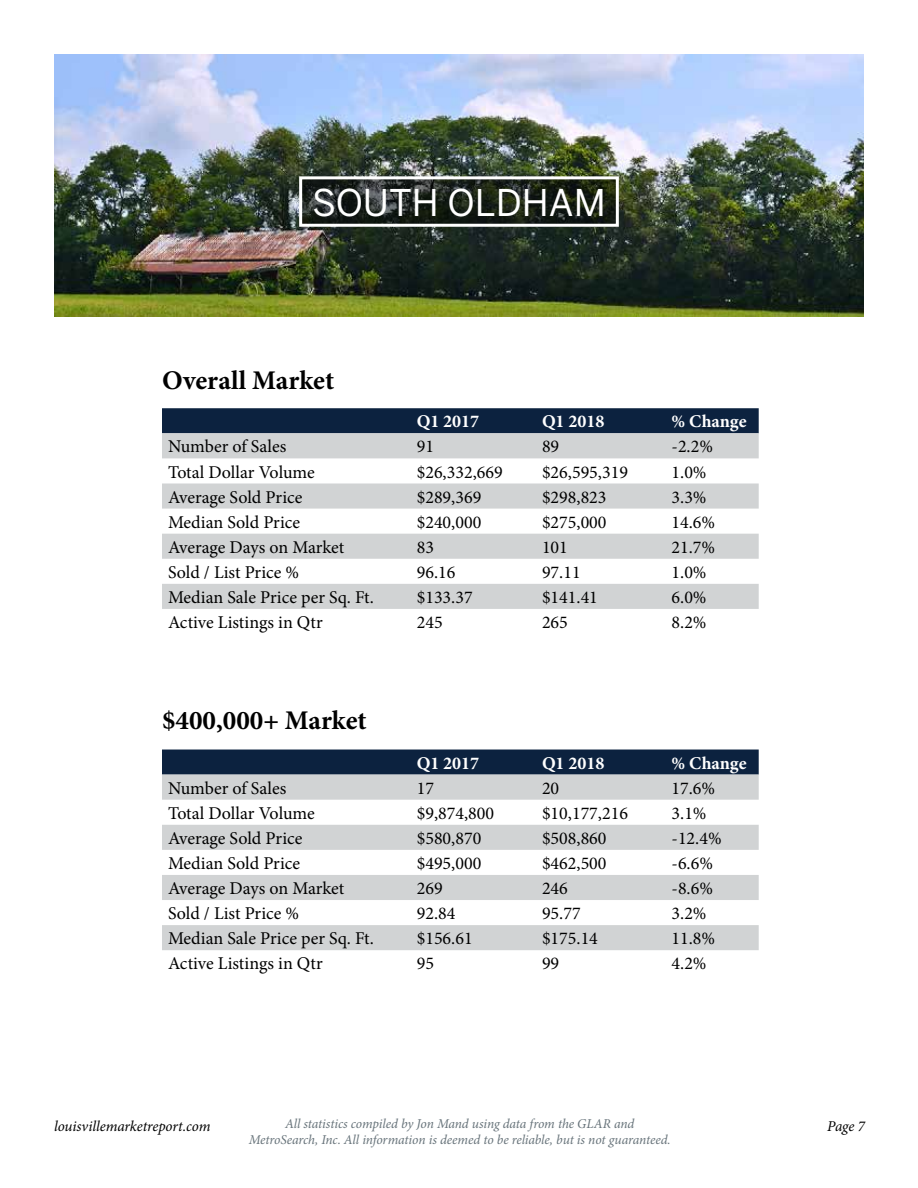
<style>
.page{position:relative;width:918px;height:1188px;background:#fff}
.page>*{position:absolute;margin:0;border:0;box-sizing:border-box;transform-origin:0 0}
.t1{font:36.6px "Benton Sans";color:#fff}
.t2{font:700 27px "Minion Pro";color:#000}
.t3{font:18px "Minion Pro";color:#000}
.t4{font:700 18px "Minion Pro";color:#fff}
.t5{font:italic 15px "Minion Pro";letter-spacing:-.005em;color:#000}
.t6{font:italic 13.5px "Minion Pro";letter-spacing:-.01em;color:#67737a}
</style>
<div class="page">
<img style="left:54px;top:54px;width:810px;height:262px">
<svg style="left:303px;top:180px;width:312px;height:43px;background:#1e241d"></svg>
<div style="left:299px;top:176px;width:320px;height:51px;border:3px solid #fff"></div>
<div style="left:162px;top:408px;width:597px;height:25px;background:#0c223f"></div>
<svg style="left:162px;top:433px;width:597px;height:176px;fill:#d1d3d4"></svg>
<div style="left:162px;top:750px;width:597px;height:25px;background:#0c223f"></div>
<svg style="left:162px;top:775px;width:597px;height:175px;fill:#d1d3d4"></svg>
<h1 class="t1" style="left:312px;top:181px;width:295px">SOUTH OLDHAM</h1>
<h2 class="t2" style="left:162px;top:362px;width:174px">Overall Market</h2>
<p class="t4" style="left:417px;top:409px;width:64px">Q1 2017</p>
<p class="t4" style="left:542px;top:409px;width:64px">Q1 2018</p>
<p class="t4" style="left:672px;top:409px;width:77px">% Change</p>
<p class="t3" style="left:168px;top:435px;width:120px">Number of Sales</p>
<p class="t3" style="left:417px;top:435px;width:19px">91</p>
<p class="t3" style="left:542px;top:435px;width:19px">89</p>
<p class="t3" style="left:672px;top:435px;width:43px">-2.2%</p>
<p class="t3" style="left:168px;top:460px;width:148px">Total Dollar Volume</p>
<p class="t3" style="left:417px;top:460px;width:87px">$26,332,669</p>
<p class="t3" style="left:542px;top:460px;width:87px">$26,595,319</p>
<p class="t3" style="left:672px;top:460px;width:36px">1.0%</p>
<p class="t3" style="left:168px;top:485px;width:136px">Average Sold Price</p>
<p class="t3" style="left:417px;top:485px;width:66px">$289,369</p>
<p class="t3" style="left:542px;top:485px;width:66px">$298,823</p>
<p class="t3" style="left:672px;top:485px;width:36px">3.3%</p>
<p class="t3" style="left:168px;top:510px;width:134px">Median Sold Price</p>
<p class="t3" style="left:417px;top:510px;width:66px">$240,000</p>
<p class="t3" style="left:542px;top:510px;width:66px">$275,000</p>
<p class="t3" style="left:672px;top:510px;width:45px">14.6%</p>
<p class="t3" style="left:168px;top:535px;width:178px">Average Days on Market</p>
<p class="t3" style="left:417px;top:535px;width:19px">83</p>
<p class="t3" style="left:542px;top:535px;width:27px">101</p>
<p class="t3" style="left:672px;top:535px;width:45px">21.7%</p>
<p class="t3" style="left:168px;top:560px;width:133px">Sold / List Price %</p>
<p class="t3" style="left:417px;top:560px;width:40px">96.16</p>
<p class="t3" style="left:542px;top:560px;width:40px">97.11</p>
<p class="t3" style="left:672px;top:560px;width:36px">1.0%</p>
<p class="t3" style="left:168px;top:585px;width:207px">Median Sale Price per Sq. Ft.</p>
<p class="t3" style="left:417px;top:585px;width:57px">$133.37</p>
<p class="t3" style="left:542px;top:585px;width:57px">$141.41</p>
<p class="t3" style="left:672px;top:585px;width:36px">6.0%</p>
<p class="t3" style="left:168px;top:610px;width:156px">Active Listings in Qtr</p>
<p class="t3" style="left:417px;top:610px;width:27px">245</p>
<p class="t3" style="left:542px;top:610px;width:27px">265</p>
<p class="t3" style="left:672px;top:610px;width:36px">8.2%</p>
<h2 class="t2" style="left:162px;top:701px;width:206px">$400,000+ Market</h2>
<p class="t4" style="left:417px;top:750px;width:64px">Q1 2017</p>
<p class="t4" style="left:542px;top:750px;width:64px">Q1 2018</p>
<p class="t4" style="left:672px;top:750px;width:77px">% Change</p>
<p class="t3" style="left:168px;top:776px;width:120px">Number of Sales</p>
<p class="t3" style="left:417px;top:776px;width:19px">17</p>
<p class="t3" style="left:542px;top:776px;width:19px">20</p>
<p class="t3" style="left:672px;top:776px;width:45px">17.6%</p>
<p class="t3" style="left:168px;top:801px;width:148px">Total Dollar Volume</p>
<p class="t3" style="left:417px;top:801px;width:79px">$9,874,800</p>
<p class="t3" style="left:542px;top:801px;width:87px">$10,177,216</p>
<p class="t3" style="left:672px;top:801px;width:36px">3.1%</p>
<p class="t3" style="left:168px;top:826px;width:136px">Average Sold Price</p>
<p class="t3" style="left:417px;top:826px;width:66px">$580,870</p>
<p class="t3" style="left:542px;top:826px;width:66px">$508,860</p>
<p class="t3" style="left:672px;top:826px;width:52px">-12.4%</p>
<p class="t3" style="left:168px;top:851px;width:134px">Median Sold Price</p>
<p class="t3" style="left:417px;top:851px;width:66px">$495,000</p>
<p class="t3" style="left:542px;top:851px;width:66px">$462,500</p>
<p class="t3" style="left:672px;top:851px;width:43px">-6.6%</p>
<p class="t3" style="left:168px;top:876px;width:178px">Average Days on Market</p>
<p class="t3" style="left:417px;top:876px;width:27px">269</p>
<p class="t3" style="left:542px;top:876px;width:27px">246</p>
<p class="t3" style="left:672px;top:876px;width:43px">-8.6%</p>
<p class="t3" style="left:168px;top:901px;width:133px">Sold / List Price %</p>
<p class="t3" style="left:417px;top:901px;width:40px">92.84</p>
<p class="t3" style="left:542px;top:901px;width:40px">95.77</p>
<p class="t3" style="left:672px;top:901px;width:36px">3.2%</p>
<p class="t3" style="left:168px;top:926px;width:207px">Median Sale Price per Sq. Ft.</p>
<p class="t3" style="left:417px;top:926px;width:57px">$156.61</p>
<p class="t3" style="left:542px;top:926px;width:57px">$175.14</p>
<p class="t3" style="left:672px;top:926px;width:45px">11.8%</p>
<p class="t3" style="left:168px;top:952px;width:156px">Active Listings in Qtr</p>
<p class="t3" style="left:417px;top:952px;width:19px">95</p>
<p class="t3" style="left:542px;top:952px;width:19px">99</p>
<p class="t3" style="left:672px;top:952px;width:36px">4.2%</p>
<p class="t5" style="left:54px;top:1116px;width:158px">louisvillemarketreport.com</p>
<p class="t6" style="left:285px;top:1114px;width:351px">All statistics compiled by Jon Mand using data from the GLAR and</p>
<p class="t5" style="left:827px;top:1116px;width:39px">Page 7</p>
<p class="t6" style="left:249px;top:1131px;width:424px">MetroSearch, Inc. All information is deemed to be reliable, but is not guaranteed.</p>
</div>
